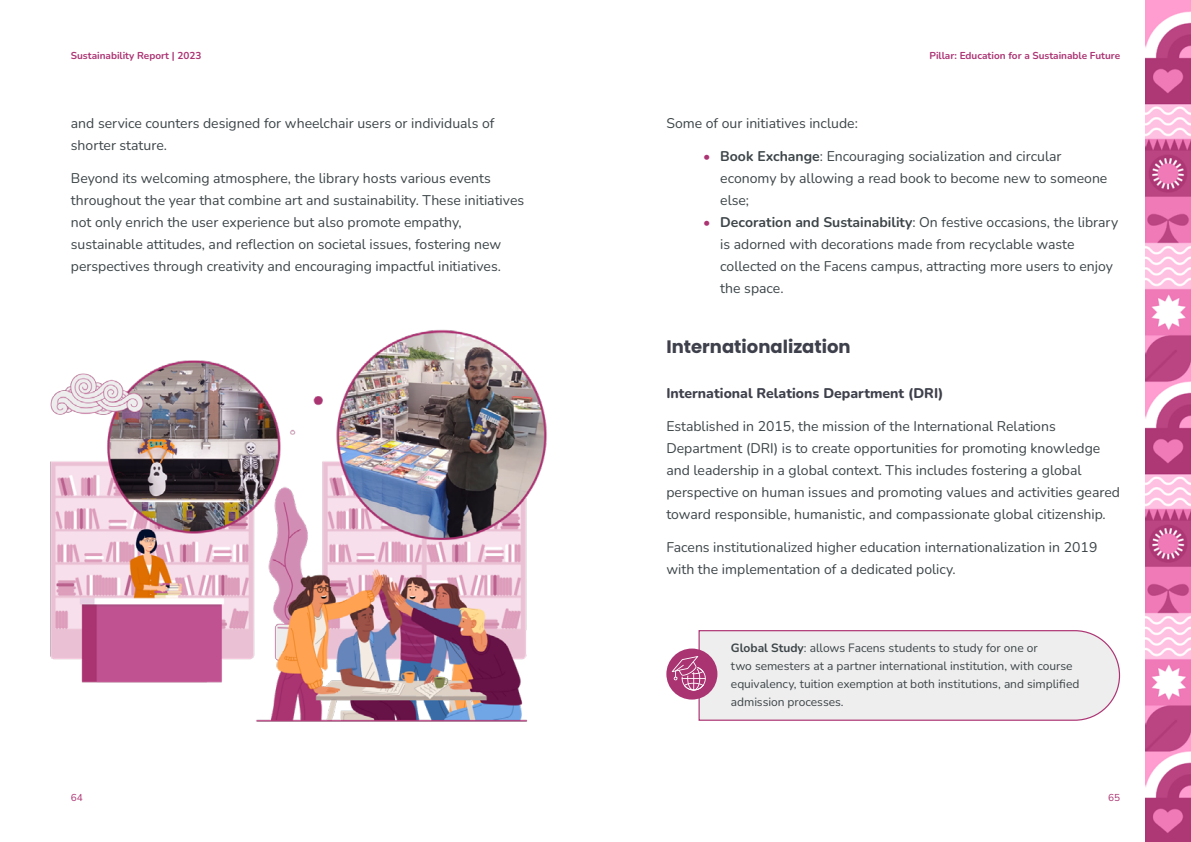
<style>
.page{position:relative;width:1191px;height:842px;background:#fff}
.page>*{position:absolute;margin:0;border:0;box-sizing:border-box;transform-origin:0 0}
.t1{font:700 18px "Poppins";color:#3e404b}
.t2{font:14px/22px "Nunito";color:#3d4548}
.t3{font:800 14px "Nunito";color:#3e404b}
.t4{font:12px/18px "Nunito";letter-spacing:-.005em;color:#3d4548}
.t5{font:700 10px "Nunito";color:#ac3473}
.t6{font:10px "Nunito";color:#ac3473}
.s1{font-weight:700;color:#ac3473}
.s2{font-weight:700}
</style>
<div class="page">
<img style="left:1145px;top:0;width:46px;height:842px">
<img style="left:50px;top:329px;width:497px;height:393px">
<svg style="left:666px;top:648px;width:51px;height:51px"></svg>
<svg style="left:671px;top:630px;width:449px;height:91px;background:#eae2e6"></svg>
<p class="t5" style="left:71px;top:48px;width:132px">Sustainability Report | 2023</p>
<p class="t2" style="left:71px;top:111px;width:425px">and service counters designed for wheelchair users or individuals of shorter stature.</p>
<p class="t2" style="left:71px;top:166px;width:455px">Beyond its welcoming atmosphere, the library hosts various events throughout the year that combine art and sustainability. These initiatives not only enrich the user experience but also promote empathy, sustainable attitudes, and reflection on societal issues, fostering new perspectives through creativity and encouraging impactful initiatives.</p>
<p class="t5" style="left:929px;top:48px;width:192px">Pillar: Education for a Sustainable Future</p>
<p class="t2" style="left:666px;top:111px;width:193px">Some of our initiatives include:</p>
<p class="t2" style="left:720px;top:144px;width:389px;text-indent:-17px"><span class="s1">•</span> <span class="s2">Book Exchange</span>: Encouraging socialization and circular economy by allowing a read book to become new to someone else;</p>
<p class="t2" style="left:720px;top:210px;width:399px;text-indent:-17px"><span class="s1">•</span> <span class="s2">Decoration and Sustainability</span>: On festive occasions, the library is adorned with decorations made from recyclable waste collected on the Facens campus, attracting more users to enjoy the space.</p>
<p class="t1" style="left:666px;top:336px;width:186px">Internationalization</p>
<p class="t3" style="left:666px;top:383px;width:279px">International Relations Department (DRI)</p>
<p class="t2" style="left:666px;top:415px;width:455px">Established in 2015, the mission of the International Relations Department (DRI) is to create opportunities for promoting knowledge and leadership in a global context. This includes fostering a global perspective on human issues and promoting values and activities geared toward responsible, humanistic, and compassionate global citizenship.</p>
<p class="t2" style="left:666px;top:536px;width:432px">Facens institutionalized higher education internationalization in 2019 with the implementation of a dedicated policy.</p>
<p class="t4" style="left:731px;top:638px;width:350px"><span class="s2">Global Study</span>: allows Facens students to study for one or<br>two semesters at a partner international institution, with course equivalency, tuition exemption at both institutions, and simplified admission processes.</p>
<p class="t6" style="left:71px;top:791px;width:13px">64</p>
<p class="t6" style="left:1108px;top:791px;width:13px">65</p>
</div>
